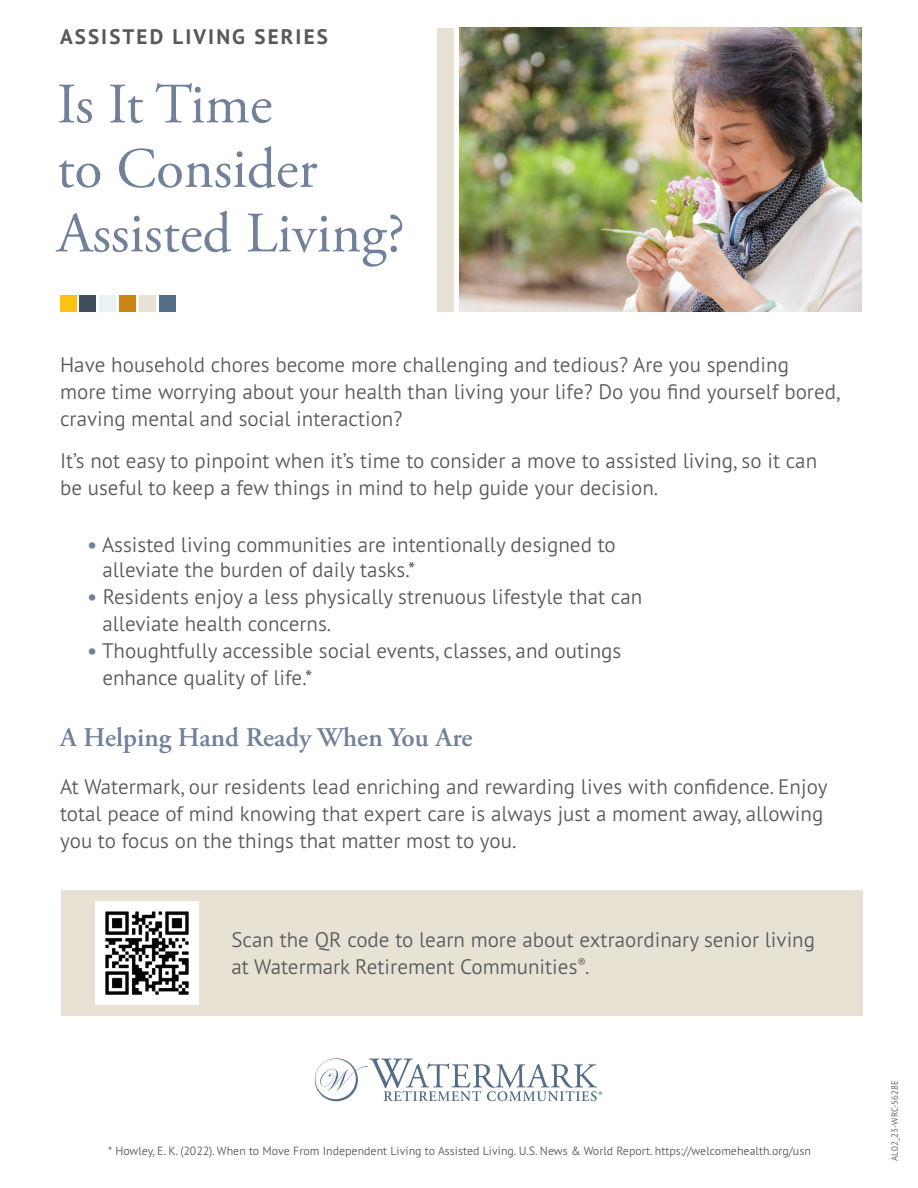
<style>
.page{position:relative;width:918px;height:1188px;background:#fff}
.page>*{position:absolute;margin:0;border:0;box-sizing:border-box;transform-origin:0 0}
.t1{font:57px/64.5px "Adobe Garamond Pro";color:#718199}
.t2{font:600 27px "Adobe Garamond Pro";color:#718199}
.t3{font:300 21px/27px "PT Sans Pro";color:#57585a}
.t4{font:700 21px "PT Sans Pro";letter-spacing:.1em;color:#57585a}
.t5{font:300 11.85px "PT Sans Pro";color:#57585a}
.t6{font:300 9px "PT Sans Pro";color:#57585a}
.s1{font-weight:700;color:#718199}
</style>
<div class="page">
<div style="left:119px;top:295px;width:17px;height:17px;background:#cb8512"></div>
<div style="left:99px;top:295px;width:17px;height:17px;background:#e9f3f3"></div>
<div style="left:139px;top:295px;width:17px;height:17px;background:#e7e2d4"></div>
<div style="left:60px;top:295px;width:17px;height:17px;background:#fdc112"></div>
<div style="left:80px;top:295px;width:16px;height:17px;background:#404d5c"></div>
<div style="left:159px;top:295px;width:17px;height:17px;background:#536d88"></div>
<img style="left:459px;top:28px;width:403px;height:284px">
<div style="left:437px;top:28px;width:17px;height:284px;background:#e7e2d4"></div>
<svg style="left:315px;top:1058px;width:287px;height:43px"></svg>
<div style="left:61px;top:890px;width:802px;height:126px;background:#e7e2d4"></div>
<img style="left:96px;top:901px;width:103px;height:103px">
<p class="t4" style="left:60px;top:23px;width:269px">ASSISTED LIVING SERIES</p>
<p class="t1" style="left:57px;top:74px;width:349px">Is It Time<br>to Consider<br>Assisted Living?</p>
<p class="t3" style="left:60px;top:350px;width:782px">Have household chores become more challenging and tedious? Are you spending<br>more time worrying about your health than living your life? Do you find yourself bored, craving mental and social interaction?</p>
<p class="t3" style="left:60px;top:446px;width:759px">It’s not easy to pinpoint when it’s time to consider a move to assisted living, so it can be useful to keep a few things in mind to help guide your decision.</p>
<p class="t3" style="left:102px;top:531px;width:515px;line-height:25.2px;text-indent:-15px"><span class="s1">•</span> Assisted living communities are intentionally designed to alleviate the burden of daily tasks.*</p>
<p class="t3" style="left:102px;top:582px;width:541px;text-indent:-15px"><span class="s1">•</span> Residents enjoy a less physically strenuous lifestyle that can alleviate health concerns.</p>
<p class="t3" style="left:102px;top:636px;width:520px;text-indent:-15px"><span class="s1">•</span> Thoughtfully accessible social events, classes, and outings enhance quality of life.*</p>
<p class="t2" style="left:60px;top:721px;width:414px">A Helping Hand Ready When You Are</p>
<p class="t3" style="left:60px;top:772px;width:769px">At Watermark, our residents lead enriching and rewarding lives with confidence. Enjoy total peace of mind knowing that expert care is always just a moment away, allowing you to focus on the things that matter most to you.</p>
<p class="t3" style="left:231px;top:926px;width:585px">Scan the QR code to learn more about extraordinary senior living at Watermark Retirement Communities<sup>®</sup>.</p>
<p class="t5" style="left:108px;top:1144px;width:704px">* Howley, E. K. (2022). When to Move From Independent Living to Assisted Living. U.S. News &amp; World Report. https://welcomehealth.org/usn</p>
<p class="t6" style="left:889px;top:1161px;width:82px;rotate:-90deg">AL02_23-WRC-5628E</p>
</div>
